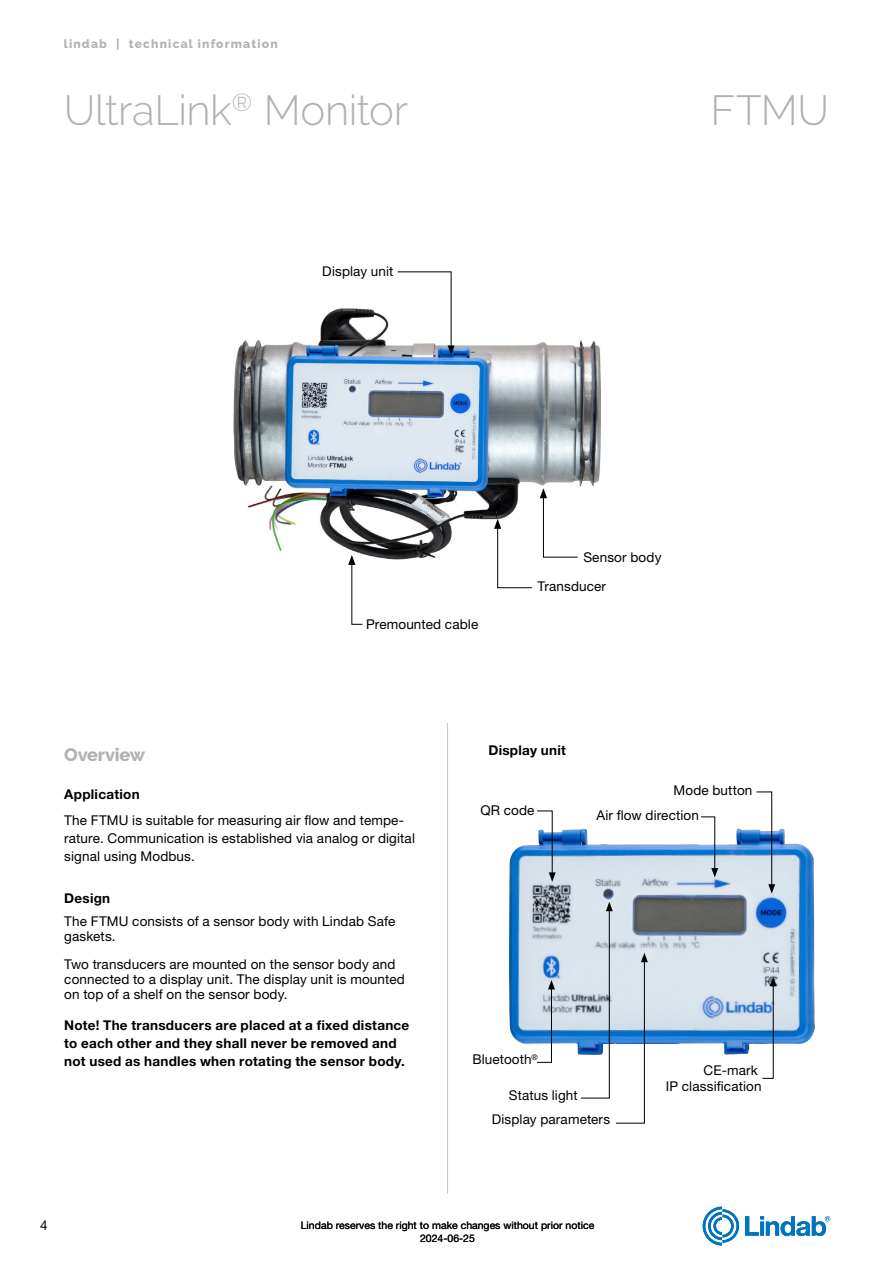
<style>
.page{position:relative;width:893px;height:1263px;background:#fff}
.page>*{position:absolute;margin:0;border:0;box-sizing:border-box;transform-origin:0 0}
.t1{font:300 42px "Raleway";letter-spacing:-.01em;color:#b3b2b2}
.t2{font:800 18px "Raleway";letter-spacing:-.015em;color:#b3b2b2}
.t3{font:13.5px/15px "Helvetica Neue LT Pro";letter-spacing:.01em;color:#000}
.t4{font:700 13.5px/18px "Helvetica Neue LT Pro";letter-spacing:.02em;color:#000}
.t5{font:800 12px "Raleway";letter-spacing:.1em;color:#b3b2b2}
.t6{font:10.5px/12.6px "Helvetica Neue LT Pro";color:#000;text-align:center}
</style>
<div class="page">
<svg style="left:745px;top:1216px;width:85px;height:20px"></svg>
<svg style="left:703px;top:1206px;width:36px;height:39px"></svg>
<hr style="left:447px;top:170px;width:1px;height:1023px;background:#c6c6c6">
<div style="left:425px;top:162px;width:34px;height:561px;background:#fff"></div>
<img style="left:234px;top:308px;width:367px;height:281px">
<img style="left:508px;top:828px;width:307px;height:227px">
<svg style="left:762px;top:977px;width:15px;height:102px"></svg>
<svg style="left:756px;top:791px;width:19px;height:103px"></svg>
<svg style="left:701px;top:816px;width:17px;height:61px"></svg>
<svg style="left:580px;top:902px;width:68px;height:221px"></svg>
<svg style="left:537px;top:810px;width:19px;height:72px"></svg>
<svg style="left:537px;top:980px;width:18px;height:83px"></svg>
<svg style="left:397px;top:271px;width:58px;height:84px"></svg>
<svg style="left:494px;top:519px;width:38px;height:69px"></svg>
<svg style="left:540px;top:488px;width:38px;height:69px"></svg>
<svg style="left:348px;top:555px;width:15px;height:70px"></svg>
<p class="t5" style="left:64px;top:37px;width:215px">lindab | technical information</p>
<h1 class="t1" style="left:64px;top:85px;width:346px">UltraLink<sup>®</sup> Monitor</h1>
<h1 class="t1" style="left:711px;top:85px;width:120px">FTMU</h1>
<p class="t3" style="left:322px;top:264px;width:73px">Display unit</p>
<p class="t3" style="left:366px;top:616px;width:114px">Premounted cable</p>
<p class="t3" style="left:583px;top:549px;width:80px">Sensor body</p>
<p class="t3" style="left:537px;top:578px;width:70px">Transducer</p>
<h2 class="t2" style="left:64px;top:744px;width:82px">Overview</h2>
<p class="t4" style="left:64px;top:784px;width:77px">Application</p>
<p class="t3" style="left:64px;top:811px;width:352px;line-height:18px">The FTMU is suitable for measuring air flow and tempe&shy;rature. Communication is established via analog or digital signal using Modbus.</p>
<p class="t4" style="left:64px;top:888px;width:47px">Design</p>
<p class="t3" style="left:64px;top:914px;width:333px">The FTMU consists of a sensor body with Lindab Safe gaskets.</p>
<p class="t3" style="left:64px;top:956px;width:342px">Two transducers are mounted on the sensor body and connected to a display unit. The display unit is mounted on top of a shelf on the sensor body.</p>
<p class="t4" style="left:64px;top:1015px;width:347px">Note! The transducers are placed at a fixed distance to each other and they shall never be removed and not used as handles when rotating the sensor body.</p>
<p class="t4" style="left:488px;top:741px;width:79px">Display unit</p>
<p class="t3" style="left:480px;top:802px;width:56px">QR code</p>
<p class="t3" style="left:674px;top:782px;width:80px">Mode button</p>
<p class="t3" style="left:596px;top:808px;width:104px">Air flow direction</p>
<p class="t3" style="left:472px;top:1052px;width:67px">Bluetooth<sup>®</sup></p>
<p class="t3" style="left:509px;top:1087px;width:70px">Status light</p>
<p class="t3" style="left:666px;top:1062px;width:97px;line-height:15.9px;text-align:right">CE-mark<br>IP classification</p>
<p class="t3" style="left:492px;top:1112px;width:120px">Display parameters</p>
<p class="t3" style="left:40px;top:1217px;width:9px">4</p>
<p class="t6" style="left:301px;top:1219px;width:295px">Lindab reserves the right to make changes without prior notice<br>2024-06-25</p>
</div>
